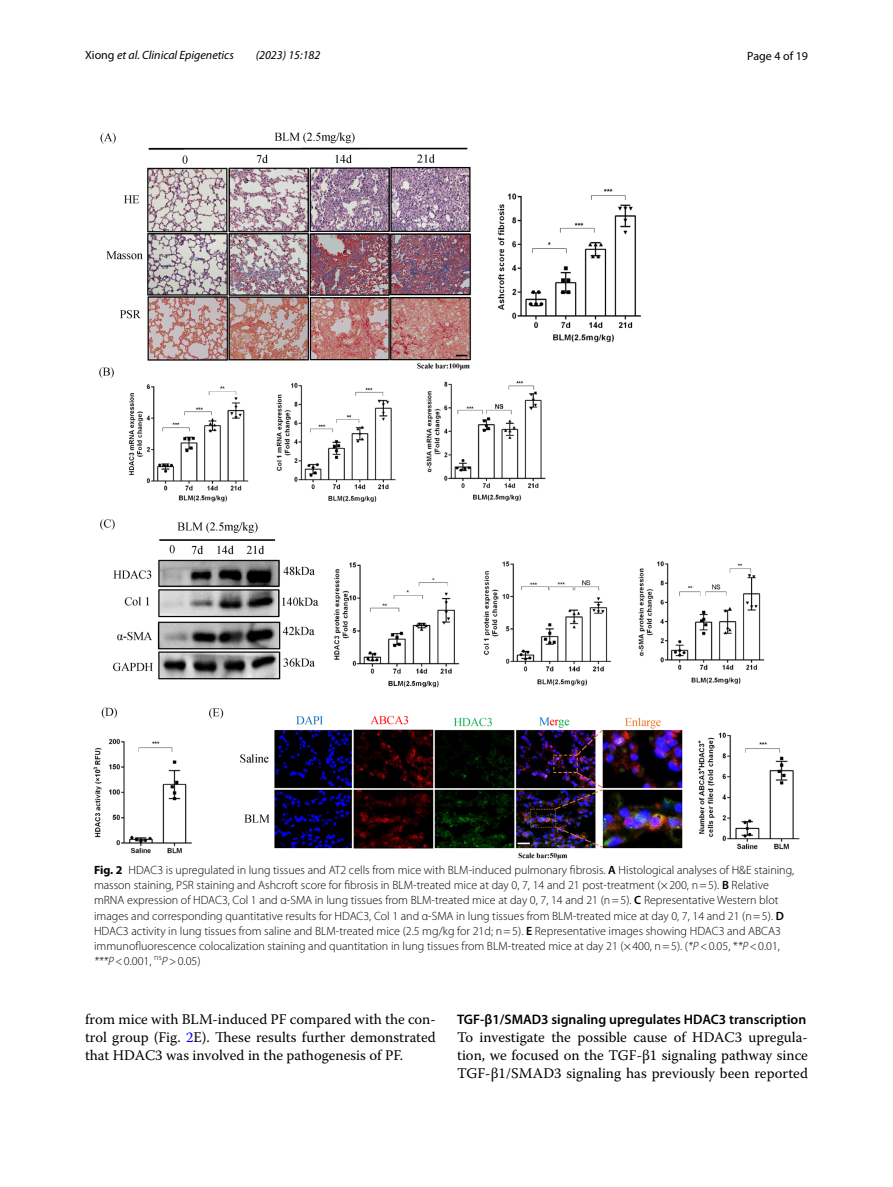
<style>
.page{position:relative;width:893px;height:1187px;background:#fff}
.page>*{position:absolute;margin:0;border:0;box-sizing:border-box;transform-origin:0 0}
.t1{font:14.7px/18px "Warnock Pro";color:#000;text-align:justify}
.t2{font:600 13.8px "Myriad Pro";color:#000}
.t3{font:300 12px/15px "Myriad Pro";color:#000}
.t4{font:italic 12px "Myriad Pro";color:#000}
.t5{font:12px "Myriad Pro";color:#000}
.s1{font-style:normal}
.s2{font-weight:700}
.s3{font-weight:600}
.s4{font-style:italic}
.s5{color:#00f}
</style>
<div class="page">
<img style="left:94px;top:133px;width:705px;height:726px">
<p class="t4" style="left:85px;top:48px;width:150px"><span class="s1">Xiong</span> et al. Clinical Epigenetics</p>
<p class="t4" style="left:256px;top:48px;width:66px">(2023) 15:182</p>
<p class="t5" style="left:747px;top:48px;width:62px">Page 4 of 19</p>
<p class="t3" style="left:94px;top:863px;width:702px"><span class="s2">Fig. 2</span> HDAC3 is upregulated in lung tissues and AT2 cells from mice with BLM-induced pulmonary fibrosis. <span class="s3">A</span> Histological analyses of H&amp;E staining, masson staining, PSR staining and Ashcroft score for fibrosis in BLM-treated mice at day 0, 7, 14 and 21 post-treatment (×200, n=5). <span class="s3">B</span> Relative mRNA expression of HDAC3, Col 1 and α-SMA in lung tissues from BLM-treated mice at day 0, 7, 14 and 21 (n=5). <span class="s3">C</span> Representative Western blot images and corresponding quantitative results for HDAC3, Col 1 and α-SMA in lung tissues from BLM-treated mice at day 0, 7, 14 and 21 (n=5). <span class="s3">D </span>HDAC3 activity in lung tissues from saline and BLM-treated mice (2.5 mg/kg for 21d; n=5). <span class="s3">E</span> Representative images showing HDAC3 and ABCA3 immunofluorescence colocalization staining and quantitation in lung tissues from BLM-treated mice at day 21 (×400, n=5). (<span class="s4">*P</span>&lt;0.05, *<span class="s4">*P</span>&lt;0.01, <span class="s4">***P</span>&lt;0.001, <sup>ns</sup><span class="s4">P</span>&gt;0.05)</p>
<p class="t1" style="left:85px;top:1010px;width:352px">from mice with BLM-induced PF compared with the con&shy;trol group (Fig. <span class="s5">2</span>E). These results further demonstrated that HDAC3 was involved in the pathogenesis of PF.</p>
<p class="t2" style="left:457px;top:1010px;width:351px">TGF‑β1/SMAD3 signaling upregulates HDAC3 transcription</p>
<p class="t1" style="left:457px;top:1027px;width:352px">To investigate the possible cause of HDAC3 upregula&shy;tion, we focused on the TGF-β1 signaling pathway since TGF-β1/SMAD3 signaling has previously been reported</p>
</div>
